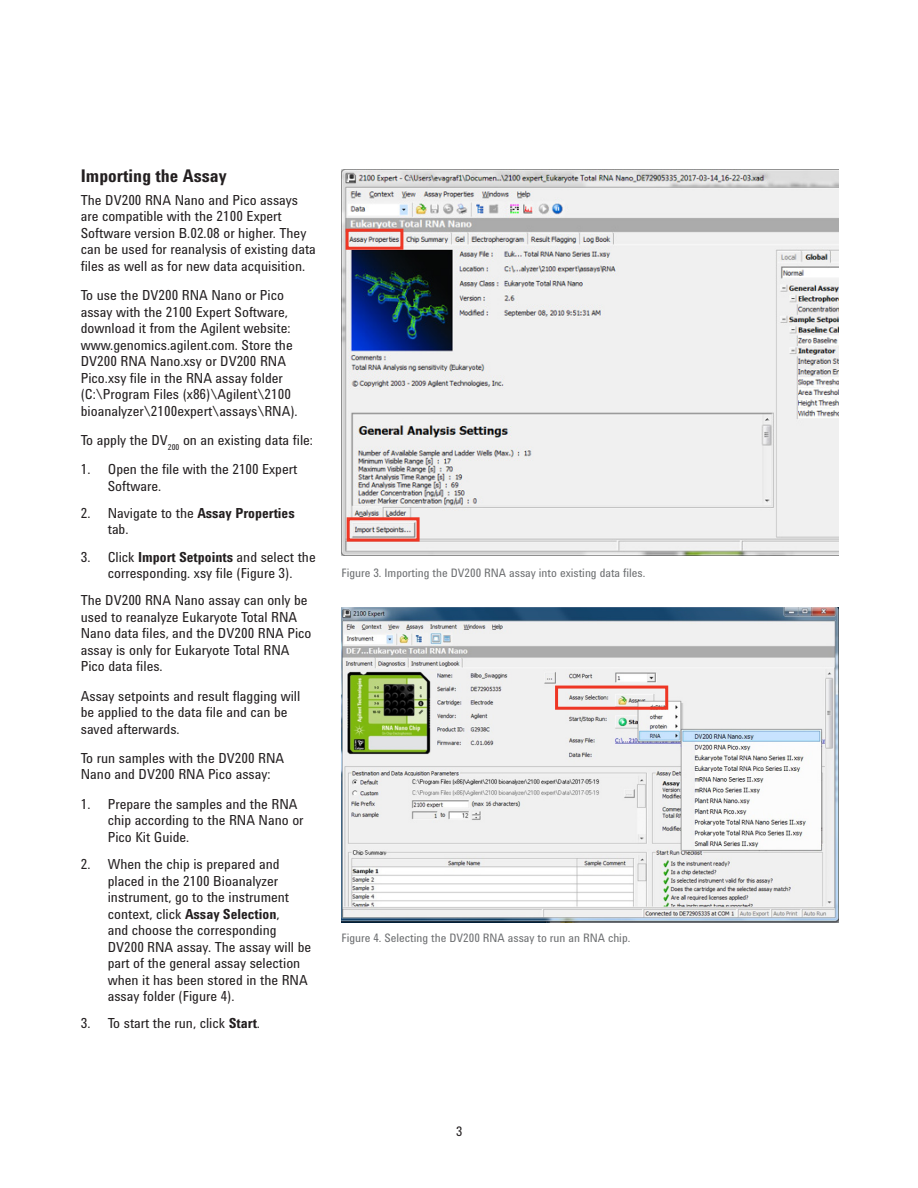
<style>
.page{position:relative;width:918px;height:1188px;background:#fff}
.page>*{position:absolute;margin:0;border:0;box-sizing:border-box;transform-origin:0 0}
.Subhead_1{font:700 18px "Agilent Condensed CFF";color:#231f20}
.Body_copy{font:14.25px/16.5px "Agilent Condensed CFF";color:#231f20}
.t1{font:13.5px "Agilent Condensed CFF";color:#231f20}
.t2{font:12px "Agilent Condensed CFF";color:#6d6f71}
.s1{font-weight:700}
</style>
<div class="page">
<img style="left:341px;top:169px;width:497px;height:386px">
<div style="left:346px;top:229px;width:57px;height:21px;border:3px solid #ee3624"></div>
<div style="left:347px;top:517px;width:73px;height:25px;border:3px solid #ee3624"></div>
<img style="left:341px;top:607px;width:497px;height:316px">
<div style="left:555px;top:686px;width:113px;height:24px;border:3px solid #ee3624"></div>
<p class="Subhead_1" style="left:81px;top:162px;width:147px">Importing the Assay</p>
<p class="Body_copy" style="left:81px;top:191px;width:237px">The DV200 RNA Nano and Pico assays are compatible with the 2100 Expert Software version B.02.08 or higher. They can be used for reanalysis of existing data files as well as for new data acquisition.</p>
<p class="Body_copy" style="left:81px;top:286px;width:218px">To use the DV200 RNA Nano or Pico assay with the 2100 Expert Software, download it from the Agilent website: www.genomics.agilent.com. Store the DV200 RNA Nano.xsy or DV200 RNA Pico.xsy file in the RNA assay folder (C:\Program Files (x86)\Agilent\2100 bioanalyzer\2100expert\assays\RNA).</p>
<p class="Body_copy" style="left:81px;top:431px;width:234px">To apply the DV<sub>200</sub> on an existing data file:</p>
<p class="Body_copy" style="left:108px;top:460px;width:191px;text-indent:-27px">1. Open the file with the 2100 Expert<br>Software.</p>
<p class="Body_copy" style="left:108px;top:504px;width:188px;text-indent:-27px">2. Navigate to the <span class="s1">Assay Properties </span>tab.</p>
<p class="Body_copy" style="left:81px;top:548px;width:236px;text-align:center">3. Click <span class="s1">Import Setpoints</span> and select the corresponding. xsy file (Figure 3).</p>
<p class="Body_copy" style="left:81px;top:592px;width:232px">The DV200 RNA Nano assay can only be used to reanalyze Eukaryote Total RNA<br>Nano data files, and the DV200 RNA Pico assay is only for Eukaryote Total RNA<br>Pico data files.</p>
<p class="Body_copy" style="left:81px;top:687px;width:221px">Assay setpoints and result flagging will be applied to the data file and can be saved afterwards.</p>
<p class="Body_copy" style="left:81px;top:749px;width:205px">To run samples with the DV200 RNA<br>Nano and DV200 RNA Pico assay:</p>
<p class="Body_copy" style="left:108px;top:795px;width:197px;text-indent:-27px">1. Prepare the samples and the RNA chip according to the RNA Nano or<br>Pico Kit Guide.</p>
<p class="Body_copy" style="left:108px;top:855px;width:205px;text-indent:-27px">2. When the chip is prepared and placed in the 2100 Bioanalyzer instrument, go to the instrument context, click <span class="s1">Assay Selection</span>,<br>and choose the corresponding<br>DV200 RNA assay. The assay will be part of the general assay selection when it has been stored in the RNA assay folder (Figure 4).</p>
<p class="Body_copy" style="left:81px;top:1015px;width:181px">3. To start the run, click <span class="s1">Start</span>.</p>
<p class="t2" style="left:341px;top:563px;width:305px">Figure 3. Importing the DV200 RNA assay into existing data files.</p>
<p class="t2" style="left:341px;top:929px;width:290px">Figure 4. Selecting the DV200 RNA assay to run an RNA chip.</p>
<p class="t1" style="left:456px;top:1122px;width:8px">3</p>
</div>
